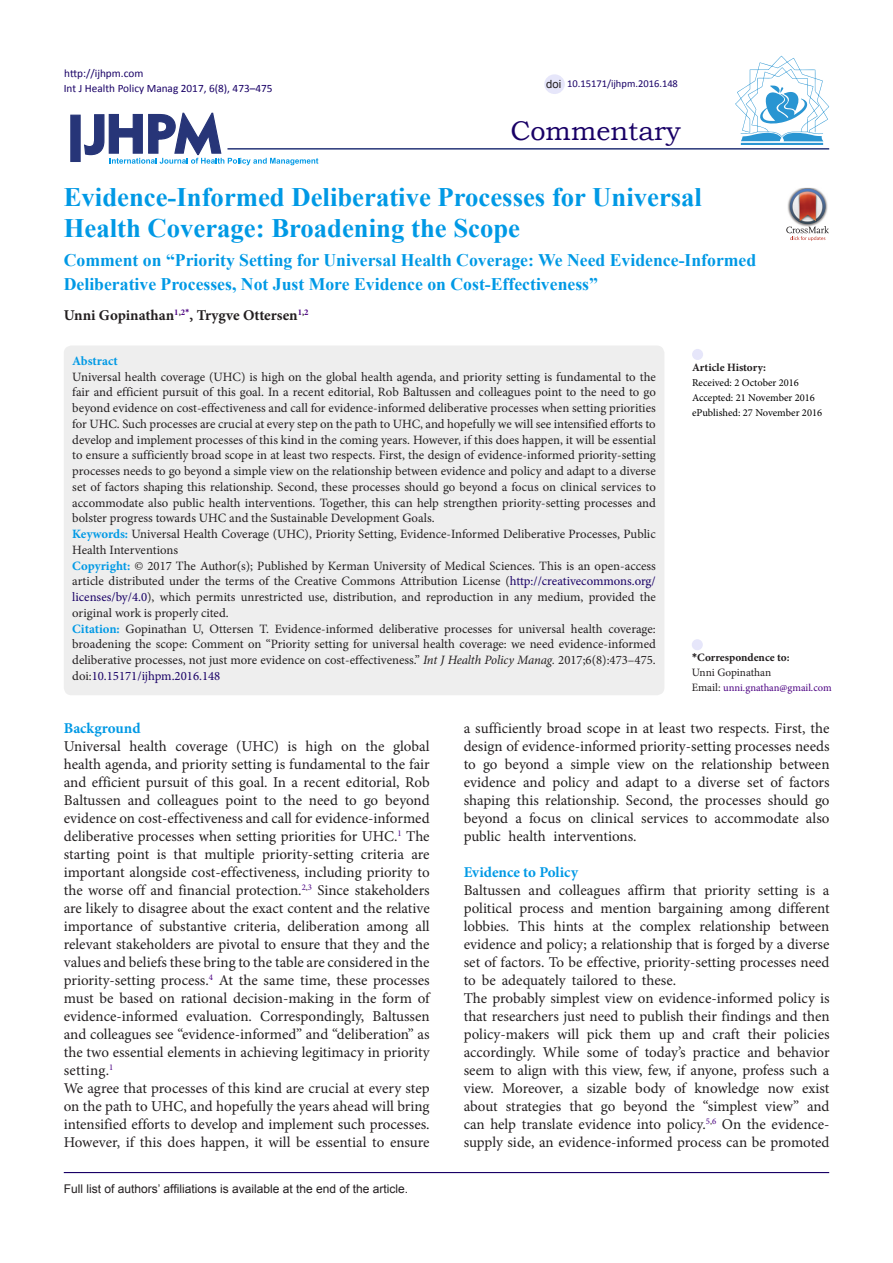
<style>
.page{position:relative;width:893px;height:1263px;background:#fff}
.page>*{position:absolute;margin:0;border:0;box-sizing:border-box;transform-origin:0 0}
.t1{font:27px "Bookman Old Style";color:#190066}
.Default{font:700 26.7px/31.5px "Times New Roman";color:#0099e5}
.Default-2{font:700 17.7px/24px "Times New Roman";color:#0099e5}
.t2{font:15px/18px "Minion Pro";color:#231f20;text-align:justify}
.Default-3{font:700 15px "Minion Pro";color:#231f20}
.t3{font:700 15px "Minion Pro";color:#0099e5}
.t4{font:12.75px/15.8px "Minion Pro";color:#231f20;text-align:justify}
.Default-4{font:700 12.75px "Minion Pro";color:#0099e5}
.t5{font:12px "Arial";color:#231f20}
.t6{font:11.25px "Calibri";color:#190066}
.t7{font:700 11.25px "Minion Pro";color:#231f20}
.t8{font:11.25px "Minion Pro";letter-spacing:-.005em;color:#231f20}
.t9{font:11.25px "Arial";color:#231f20}
.t10{font:10.5px "Minion Pro";color:#000}
.t11{font:10.5px "Minion Pro";color:#4b0082}
.t12{font:10.5px "Calibri";color:#190066}
.s1{font-weight:700;color:#0099e5}
.s2{color:#190066}
.s3{font-style:italic}
.s4{font-family:"Calibri"}
.s5{font-size:11.25px;color:#231f20}
</style>
<div class="page">
<svg style="left:84px;top:112px;width:234px;height:53px"></svg>
<div style="left:70px;top:115px;width:11px;height:47px;background:#273578;border:1px solid #273578"></div>
<hr style="left:227px;top:148px;width:602px;height:2px;background:#273578">
<div style="left:64px;top:345px;width:600px;height:350px;background:#eee;border-radius:8px"></div>
<div style="left:692px;top:639px;width:11px;height:11px;background:#e6e6fa;border-radius:50%"></div>
<div style="left:692px;top:349px;width:11px;height:11px;background:#e6e6fa;border-radius:50%"></div>
<hr style="left:64px;top:1172px;width:765px;height:1px;background:#190066">
<hr style="left:741px;top:143px;width:82px;height:2px;background:#2995d2">
<svg style="left:735px;top:56px;width:94px;height:85px"></svg>
<div style="left:544px;top:74px;width:21px;height:20px;background:#e6e6fa;border-radius:50%"></div>
<img style="left:798px;top:188px;width:18px;height:1px">
<svg style="left:786px;top:189px;width:43px;height:52px"></svg>
<p class="t6" style="left:64px;top:66px;width:81px">http://ijhpm.com</p>
<p class="t6" style="left:64px;top:81px;width:210px">Int J Health Policy Manag 2017, 6(8), 473–475</p>
<p class="t9" style="left:546px;top:76px;width:17px">doi</p>
<p class="t12" style="left:567px;top:77px;width:112px">10.15171/ijhpm.2016.148</p>
<p class="t1" style="left:510px;top:113px;width:172px">Commentary</p>
<p class="Default" style="left:64px;top:180px;width:640px">Evidence-Informed Deliberative Processes for Universal<br>Health Coverage: Broadening the Scope</p>
<p class="Default-2" style="left:64px;top:247px;width:694px">Comment on “Priority Setting for Universal Health Coverage: We Need Evidence-Informed<br>Deliberative Processes, Not Just More Evidence on Cost-Effectiveness”</p>
<p class="Default-3" style="left:64px;top:305px;width:246px">Unni Gopinathan<sup>1</sup><sup>,</sup><sup>2</sup><sup>*</sup>, Trygve Ottersen<sup>1</sup><sup>,</sup><sup>2</sup></p>
<p class="Default-4" style="left:72px;top:352px;width:47px">Abstract</p>
<p class="t4" style="left:72px;top:369px;width:585px">Universal health coverage (UHC) is high on the global health agenda, and priority setting is fundamental to the fair and efficient pursuit of this goal. In a recent editorial, Rob Baltussen and colleagues point to the need to go beyond evidence on cost-effectiveness and call for evidence-informed deliberative processes when setting priorities for UHC. Such processes are crucial at every step on the path to UHC, and hopefully we will see intensified efforts to develop and implement processes of this kind in the coming years. However, if this does happen, it will be essential to ensure a sufficiently broad scope in at least two respects. First, the design of evidence-informed priority-setting processes needs to go beyond a simple view on the relationship between evidence and policy and adapt to a diverse set of factors shaping this relationship. Second, these processes should go beyond a focus on clinical services to accommodate also public health interventions. Together, this can help strengthen priority-setting processes and bolster progress towards UHC and the Sustainable Development Goals.</p>
<p class="t4" style="left:72px;top:526px;width:585px"><span class="s1">Keywords:</span> Universal Health Coverage (UHC), Priority Setting, Evidence-Informed Deliberative Processes, Public<br>Health Interventions</p>
<p class="t4" style="left:72px;top:558px;width:585px"><span class="s1">Copyright:</span> © 2017 The Author(s); Published by Kerman University of Medical Sciences. This is an open-access article distributed under the terms of the Creative Commons Attribution License (<span class="s2">http://creativecommons.org/ licenses/by/4.0</span>), which permits unrestricted use, distribution, and reproduction in any medium, provided the original work is properly cited.</p>
<p class="t4" style="left:72px;top:621px;width:585px"><span class="s1">Citation:</span> Gopinathan U, Ottersen T. Evidence-informed deliberative processes for universal health coverage: broadening the scope: Comment on “Priority setting for universal health coverage: we need evidence-informed deliberative processes, not just more evidence on cost-effectiveness.” <span class="s3">Int J Health Policy Manag.</span> 2017;6(8):473–475. doi:<span class="s2">10.15171/ijhpm.2016.148</span></p>
<p class="t7" style="left:692px;top:359px;width:76px">Article History:</p>
<p class="t10" style="left:692px;top:375px;width:108px">Received: 2 October 2016</p>
<p class="t10" style="left:692px;top:390px;width:124px">Accepted: 21 November 2016</p>
<p class="t10" style="left:692px;top:405px;width:132px">ePublished: 27 November 2016</p>
<p class="t7" style="left:692px;top:650px;width:99px"><span class="s4">*</span>Correspondence to:</p>
<p class="t8" style="left:692px;top:665px;width:81px">Unni Gopinathan</p>
<p class="t11" style="left:692px;top:681px;width:141px"><span class="s5">Email:</span> unni.gnathan@gmail.com</p>
<p class="t3" style="left:64px;top:717px;width:78px">Background</p>
<p class="t2" style="left:64px;top:737px;width:367px">Universal health coverage (UHC) is high on the global health agenda, and priority setting is fundamental to the fair and efficient pursuit of this goal. In a recent editorial, Rob Baltussen and colleagues point to the need to go beyond evidence on cost-effectiveness and call for evidence-informed deliberative processes when setting priorities for UHC.<sup>1</sup> The starting point is that multiple priority-setting criteria are important alongside cost-effectiveness, including priority to the worse off and financial protection.<sup>2</sup><sup>,</sup><sup>3</sup> Since stakeholders are likely to disagree about the exact content and the relative importance of substantive criteria, deliberation among all relevant stakeholders are pivotal to ensure that they and the values and beliefs these bring to the table are considered in the priority-setting process.<sup>4</sup> At the same time, these processes must be based on rational decision-making in the form of evidence-informed evaluation. Correspondingly, Baltussen and colleagues see “evidence-informed” and “deliberation” as the two essential elements in achieving legitimacy in priority setting.<sup>1</sup></p>
<p class="t2" style="left:64px;top:1079px;width:367px">We agree that processes of this kind are crucial at every step on the path to UHC, and hopefully the years ahead will bring intensified efforts to develop and implement such processes.<br>However, if this does happen, it will be essential to ensure</p>
<p class="t5" style="left:64px;top:1181px;width:346px">Full list of authors’ affiliations is available at the end of the article.</p>
<p class="t2" style="left:464px;top:719px;width:367px">a sufficiently broad scope in at least two respects. First, the design of evidence-informed priority-setting processes needs to go beyond a simple view on the relationship between evidence and policy and adapt to a diverse set of factors shaping this relationship. Second, the processes should go beyond a focus on clinical services to accommodate also public health interventions.</p>
<p class="t3" style="left:464px;top:861px;width:116px">Evidence to Policy</p>
<p class="t2" style="left:464px;top:881px;width:367px">Baltussen and colleagues affirm that priority setting is a political process and mention bargaining among different lobbies. This hints at the complex relationship between evidence and policy; a relationship that is forged by a diverse set of factors. To be effective, priority-setting processes need to be adequately tailored to these.</p>
<p class="t2" style="left:464px;top:989px;width:367px">The probably simplest view on evidence-informed policy is that researchers just need to publish their findings and then policy-makers will pick them up and craft their policies accordingly. While some of today’s practice and behavior seem to align with this view, few, if anyone, profess such a view. Moreover, a sizable body of knowledge now exist about strategies that go beyond the “simplest view” and can help translate evidence into policy.<sup>5</sup><sup>,</sup><sup>6</sup> On the evidence&shy;supply side, an evidence-informed process can be promoted</p>
</div>
